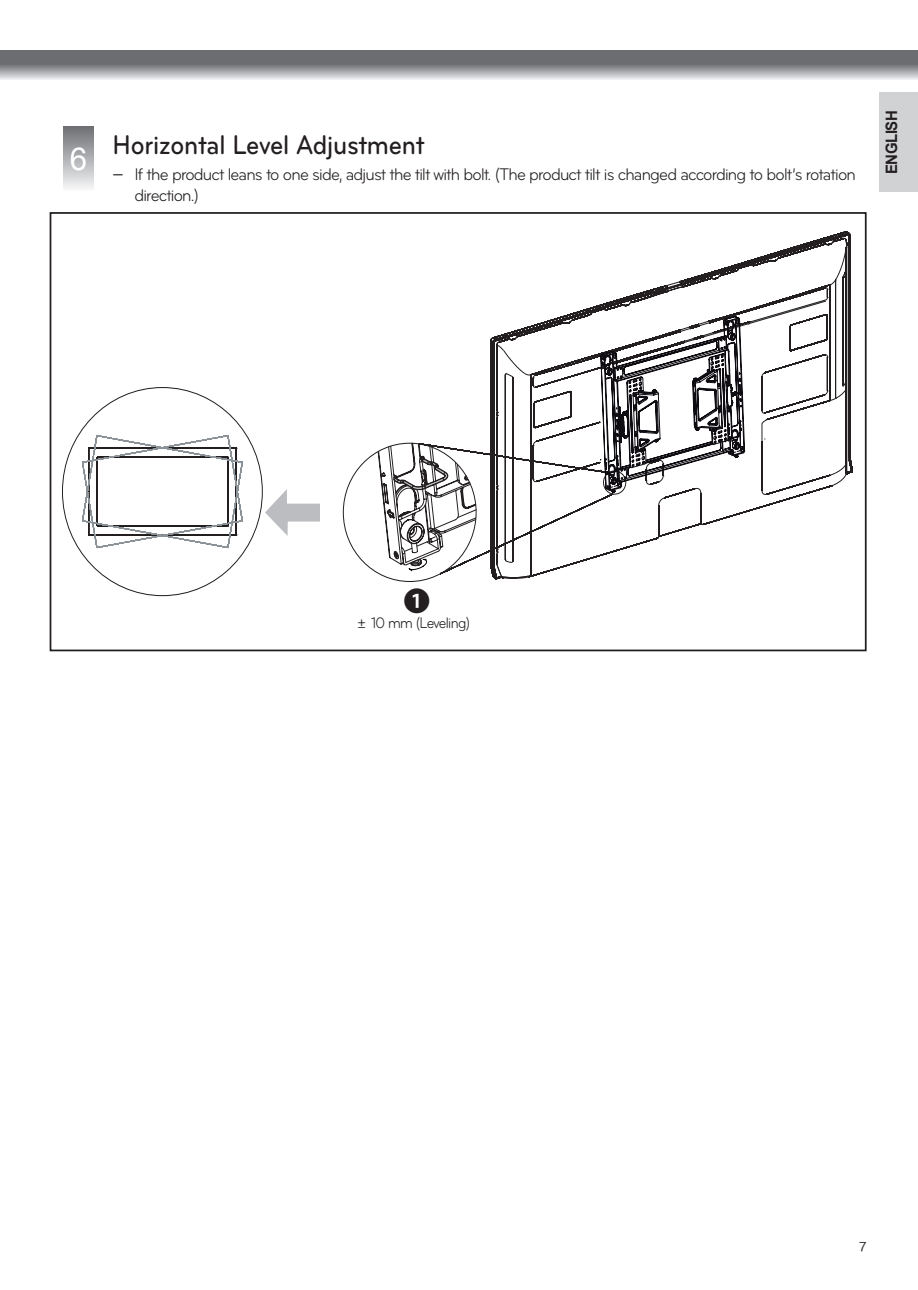
<style>
.page{position:relative;width:918px;height:1290px;background:#fff}
.page>*{position:absolute;margin:0;border:0;box-sizing:border-box;transform-origin:0 0}
.정규{font:31.5px "Arial";color:#fff}
.안전제목{font:500 28px "Bryant LG";letter-spacing:-.01em;color:#231f20;scale:.9 1}
.t1{font:26.78px "Koz Go Pro";color:#231f20}
.본문{font:17.5px/21px "Bryant LG";letter-spacing:-.05em;color:#231f20;scale:.95 1}
.본문-2{font:15.75px "Bryant LG";letter-spacing:-.05em;color:#231f20}
.t2{font:700 15.75px "Arial";letter-spacing:-.025em;color:#231f20;scale:.95 1}
.t3{font:14px "YDIYGO120 KS Cpc EUC H";color:#231f20}
.s1{font-family:"YDIYGO120 KS Cpc EUC H"}
</style>
<div class="page">
<div style="left:879px;top:93px;width:39px;height:99px;background:#d1d2d4"></div>
<div style="left:0;top:50px;width:918px;height:14px;background:#6c6d70"></div>
<svg style="left:0;top:64px;width:918px;height:15px"></svg>
<div style="left:64px;top:126px;width:30px;height:64px;background:linear-gradient(to bottom,#6b6d71,#f3f3f5)"></div>
<div style="left:50px;top:212px;width:816px;height:439px;border:2px solid #231f20"></div>
<svg style="left:82px;top:435px;width:161px;height:113px"></svg>
<svg style="left:265px;top:489px;width:55px;height:47px"></svg>
<svg style="left:343px;top:443px;width:86px;height:139px"></svg>
<svg style="left:419px;top:443px;width:71px;height:136px"></svg>
<svg style="left:490px;top:233px;width:362px;height:346px"></svg>
<svg style="left:490px;top:233px;width:358px;height:261px"></svg>
<p class="정규" style="left:70px;top:138px;width:19px">6</p>
<p class="안전제목" style="left:113px;top:128px;width:348px">Horizontal Level Adjustment</p>
<p class="본문" style="left:134px;top:164px;width:761px;text-indent:-22px"><span class="s1">-</span> If the product leans to one side, adjust the tilt with bolt. (The product tilt is changed according to bolt’s rotation direction.)</p>
<p class="t2" style="left:881px;top:174px;width:69px;rotate:-90deg">ENGLISH</p>
<p class="t1" style="left:404px;top:584px;width:28px">❶</p>
<p class="본문-2" style="left:357px;top:613px;width:114px">± 10 mm (Leveling)</p>
<p class="t3" style="left:859px;top:1240px;width:9px">7</p>
</div>
